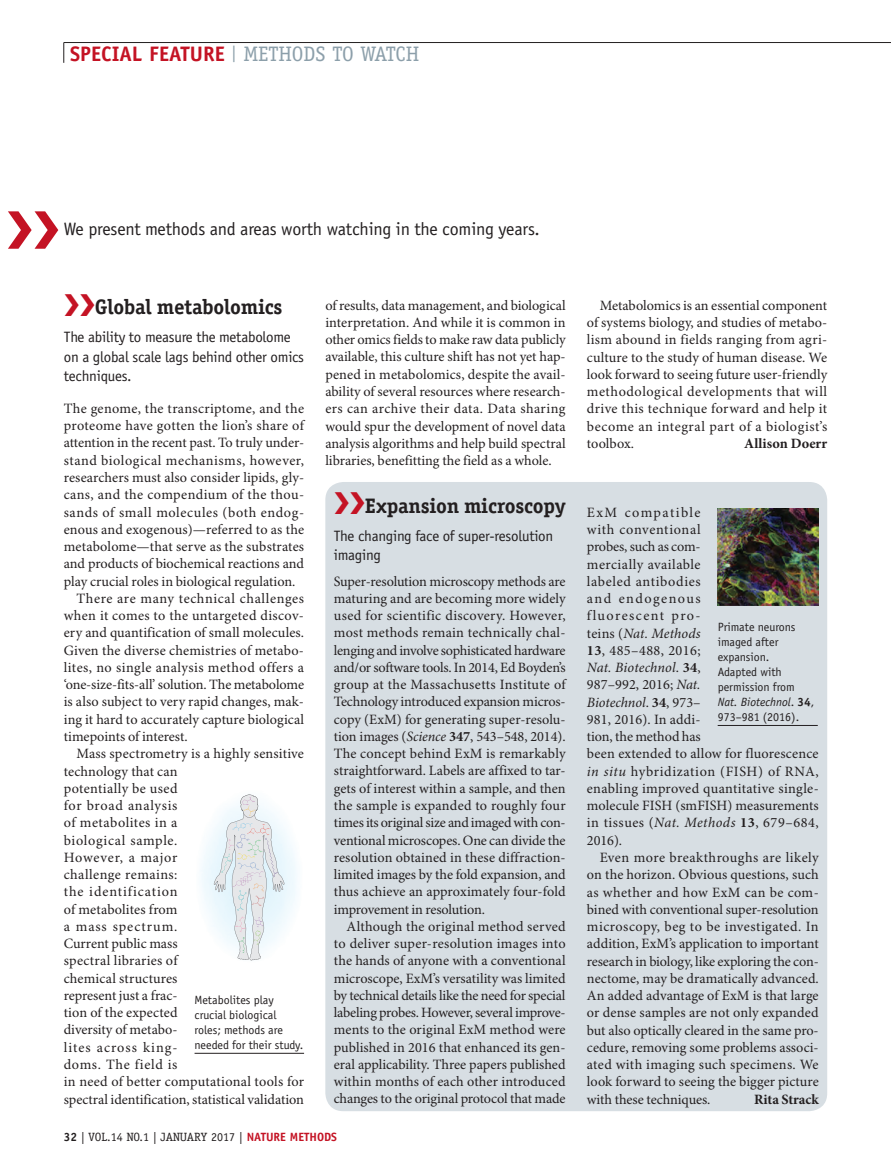
<style>
.page{position:relative;width:891px;height:1175px;background:#fff}
.page>*{position:absolute;margin:0;border:0;box-sizing:border-box;transform-origin:0 0}
.t1{font:700 21px "Officina Serif Std";letter-spacing:-.01em;color:#231f20}
.t2{font:700 21px "Officina Sans Std";color:#c41324}
.t3{font:18px "Officina Sans Std";letter-spacing:-.01em;color:#231f20}
.t4{font:15px/19.5px "Officina Sans Std";letter-spacing:-.015em;color:#231f20}
.t5{font:14.25px/17.2px "Minion Pro";letter-spacing:.01em;color:#231f20;text-align:justify}
.t6{font:14.25px "Minion Pro";letter-spacing:.03em;color:#231f20}
.t7{font:14.25px "Minion Pro";letter-spacing:.04em;color:#231f20}
.t8{font:14.25px "Minion Pro";letter-spacing:-.01em;color:#231f20}
.t9{font:14.25px "Minion Pro";letter-spacing:.035em;color:#231f20}
.t10{font:14.25px "Minion Pro";letter-spacing:.045em;color:#231f20}
.t11{font:14.25px "Minion Pro";letter-spacing:.05em;color:#231f20}
.t12{font:14.25px "Minion Pro";letter-spacing:.07em;color:#231f20}
.t13{font:700 14.25px "Minion Pro";letter-spacing:.005em;color:#231f20}
.t14{font:14.25px "Minion Pro";letter-spacing:.065em;color:#231f20}
.t15{font:12px/15px "Officina Sans Std";color:#231f20}
.t16{font:12px "Officina Serif Std";color:#231f20}
.s1{font-weight:400;font-size:16.5px;color:#8c9faa}
.s2{font-family:"Officina Serif Std";font-weight:400;color:#8c9faa}
.s3{color:#c41324}
.s4{font-style:italic}
.s5{font-weight:700}
.s6{font-family:"Officina Sans Std";font-weight:700}
.s7{font-family:"Officina Sans Std";font-weight:700;color:#c41324}
</style>
<div class="page">
<svg style="left:64px;top:43px;width:1px;height:20px"></svg>
<hr style="left:64px;top:42px;width:827px;height:1px;background:#231f20">
<hr style="left:195px;top:1053px;width:109px;height:1px;background:#231f20">
<div style="left:325px;top:482px;width:502px;height:629px;background:#d7dee3;border-radius:18px"></div>
<hr style="left:718px;top:725px;width:100px;height:1px;background:#231f20">
<img style="left:718px;top:508px;width:101px;height:97px">
<svg style="left:214px;top:794px;width:71px;height:166px"></svg>
<h1 class="t2" style="left:70px;top:41px;width:351px">SPECIAL FEATURE <span class="s1">|</span> <span class="s2">METHODS TO WATCH</span></h1>
<p class="t3" style="left:64px;top:219px;width:478px">We present methods and areas worth watching in the coming years.</p>
<h1 class="t1" style="left:64px;top:294px;width:220px"><span class="s3">❯❯</span>Global metabolomics</h1>
<p class="t4" style="left:64px;top:327px;width:242px">The ability to measure the metabolome on a global scale lags behind other omics techniques.</p>
<p class="t5" style="left:64px;top:400px;width:242px">The genome, the transcriptome, and the</p>
<p class="t5" style="left:64px;top:417px;width:242px">proteome have gotten the lion’s share of</p>
<p class="t5" style="left:64px;top:435px;width:242px">attention in the recent past. To truly under-</p>
<p class="t9" style="left:64px;top:451px;width:242px">stand biological mechanisms, however,</p>
<p class="t5" style="left:64px;top:469px;width:242px">researchers must also consider lipids, gly-</p>
<p class="t5" style="left:64px;top:486px;width:242px">cans, and the compendium of the thou-</p>
<p class="t7" style="left:64px;top:503px;width:242px">sands of small molecules (both endog-</p>
<p class="t5" style="left:64px;top:521px;width:242px">enous and exogenous)—referred to as the</p>
<p class="t5" style="left:64px;top:538px;width:242px">metabolome—that serve as the substrates</p>
<p class="t5" style="left:64px;top:556px;width:242px">and products of biochemical reactions and</p>
<p class="t5" style="left:64px;top:573px;width:233px">play crucial roles in biological regulation.</p>
<p class="t7" style="left:77px;top:590px;width:229px">There are many technical challenges</p>
<p class="t5" style="left:64px;top:607px;width:242px">when it comes to the untargeted discov-</p>
<p class="t5" style="left:64px;top:625px;width:242px">ery and quantification of small molecules.</p>
<p class="t5" style="left:64px;top:642px;width:242px">Given the diverse chemistries of metabo-</p>
<p class="t6" style="left:64px;top:659px;width:242px">lites, no single analysis method offers a</p>
<p class="t8" style="left:64px;top:676px;width:242px">‘one-size-fits-all’ solution. The metabolome</p>
<p class="t5" style="left:64px;top:694px;width:242px">is also subject to very rapid changes, mak-</p>
<p class="t5" style="left:64px;top:711px;width:242px">ing it hard to accurately capture biological</p>
<p class="t5" style="left:64px;top:728px;width:125px">timepoints of interest.</p>
<p class="t5" style="left:77px;top:745px;width:229px">Mass spectrometry is a highly sensitive</p>
<p class="t5" style="left:64px;top:763px;width:115px">technology that can</p>
<p class="t6" style="left:64px;top:779px;width:115px">potentially be used</p>
<p class="t11" style="left:64px;top:797px;width:115px">for broad analysis</p>
<p class="t6" style="left:64px;top:814px;width:115px">of metabolites in a</p>
<p class="t10" style="left:64px;top:831px;width:115px">biological sample.</p>
<p class="t11" style="left:64px;top:848px;width:115px">However, a major</p>
<p class="t6" style="left:64px;top:866px;width:115px">challenge remains:</p>
<p class="t14" style="left:64px;top:883px;width:115px">the identification</p>
<p class="t5" style="left:64px;top:901px;width:115px">of metabolites from</p>
<p class="t12" style="left:64px;top:917px;width:115px">a mass spectrum.</p>
<p class="t5" style="left:64px;top:935px;width:115px">Current public mass</p>
<p class="t5" style="left:64px;top:952px;width:115px">spectral libraries of</p>
<p class="t5" style="left:64px;top:970px;width:115px">chemical structures</p>
<p class="t5" style="left:64px;top:987px;width:115px">represent just a frac-</p>
<p class="t5" style="left:64px;top:1004px;width:115px">tion of the expected</p>
<p class="t5" style="left:64px;top:1021px;width:115px">diversity of metabo-</p>
<p class="t12" style="left:64px;top:1038px;width:115px">lites across king-</p>
<p class="t10" style="left:64px;top:1055px;width:115px">doms. The field is</p>
<p class="t5" style="left:64px;top:1073px;width:242px">in need of better computational tools for</p>
<p class="t5" style="left:64px;top:1090px;width:242px">spectral identification, statistical validation</p>
<p class="t15" style="left:195px;top:992px;width:110px">Metabolites play crucial biological roles; methods are needed for their study.</p>
<p class="t5" style="left:325px;top:297px;width:242px">of results, data management, and biological interpretation. And while it is common in other omics fields to make raw data publicly available, this culture shift has not yet hap&shy;pened in metabolomics, despite the avail&shy;ability of several resources where research&shy;ers can archive their data. Data sharing would spur the development of novel data analysis algorithms and help build spectral libraries, benefitting the field as a whole.</p>
<p class="t5" style="left:587px;top:297px;width:242px;text-indent:13px">Metabolomics is an essential component of systems biology, and studies of metabo&shy;lism abound in fields ranging from agri&shy;culture to the study of human disease. We look forward to seeing future user-friendly methodological developments that will drive this technique forward and help it become an integral part of a biologist’s toolbox.</p>
<p class="t13" style="left:744px;top:435px;width:84px">Allison Doerr</p>
<h1 class="t1" style="left:334px;top:492px;width:233px"><span class="s3">❯❯</span>Expansion microscopy</h1>
<p class="t4" style="left:334px;top:526px;width:221px">The changing face of super-resolution imaging</p>
<p class="t5" style="left:334px;top:573px;width:233px">Super-resolution microscopy methods are maturing and are becoming more widely used for scientific discovery. However, most methods remain technically chal&shy;lenging and involve sophisticated hardware and/or software tools. In 2014, Ed Boyden’s group at the Massachusetts Institute of Technology introduced expansion micros&shy;copy (ExM) for generating super-resolu&shy;tion images (<span class="s4">Science</span> <span class="s5">347</span>, 543–548, 2014).<br>The concept behind ExM is remarkably straightforward. Labels are affixed to tar&shy;gets of interest within a sample, and then the sample is expanded to roughly four times its original size and imaged with con&shy;ventional microscopes. One can divide the resolution obtained in these diffraction&shy;limited images by the fold expansion, and thus achieve an approximately four-fold improvement in resolution.</p>
<p class="t5" style="left:334px;top:918px;width:233px;text-indent:13px">Although the original method served to deliver super-resolution images into the hands of anyone with a conventional microscope, ExM’s versatility was limited by technical details like the need for special labeling probes. However, several improve&shy;ments to the original ExM method were published in 2016 that enhanced its gen&shy;eral applicability. Three papers published within months of each other introduced changes to the original protocol that made</p>
<p class="t5" style="left:587px;top:504px;width:233px;text-align:left">ExM compatible<br>with conventional<br>probes, such as com-<br>mercially available<br>labeled antibodies<br>and endogenous<br>fluorescent pro-<br>teins (<span class="s4">Nat. Methods<br></span><span class="s5">13</span>, 485–488, 2016;<br><span class="s4">Nat. Biotechnol</span>. <span class="s5">34</span>,<br>987–992, 2016; <span class="s4">Nat.<br>Biotechnol</span>. <span class="s5">34</span>, 973–<br>981, 2016). In addi-<br>tion, the method has<br>been extended to allow for fluorescence <span class="s4">in situ</span> hybridization (FISH) of RNA, enabling improved quantitative single&shy;molecule FISH (smFISH) measurements in tissues (<span class="s4">Nat. Methods</span> <span class="s5">13</span>, 679–684,<br>2016).</p>
<p class="t5" style="left:587px;top:849px;width:233px;text-indent:13px">Even more breakthroughs are likely on the horizon. Obvious questions, such as whether and how ExM can be com&shy;bined with conventional super-resolution microscopy, beg to be investigated. In addition, ExM’s application to important research in biology, like exploring the con&shy;nectome, may be dramatically advanced.<br>An added advantage of ExM is that large or dense samples are not only expanded but also optically cleared in the same pro&shy;cedure, removing some problems associ&shy;ated with imaging such specimens. We look forward to seeing the bigger picture with these techniques.</p>
<p class="t15" style="left:718px;top:619px;width:98px">Primate neurons imaged after expansion.<br>Adapted with permission from<br><span class="s4">Nat. Biotechnol</span>. <span class="s5">34</span>,<br>973–981 (2016).</p>
<p class="t13" style="left:754px;top:1090px;width:66px">Rita Strack</p>
<p class="t16" style="left:64px;top:1130px;width:275px"><span class="s6">32</span> | VOL.14 NO.1 | JANUARY 2017 | <span class="s7">NATURE METHODS</span></p>
</div>
